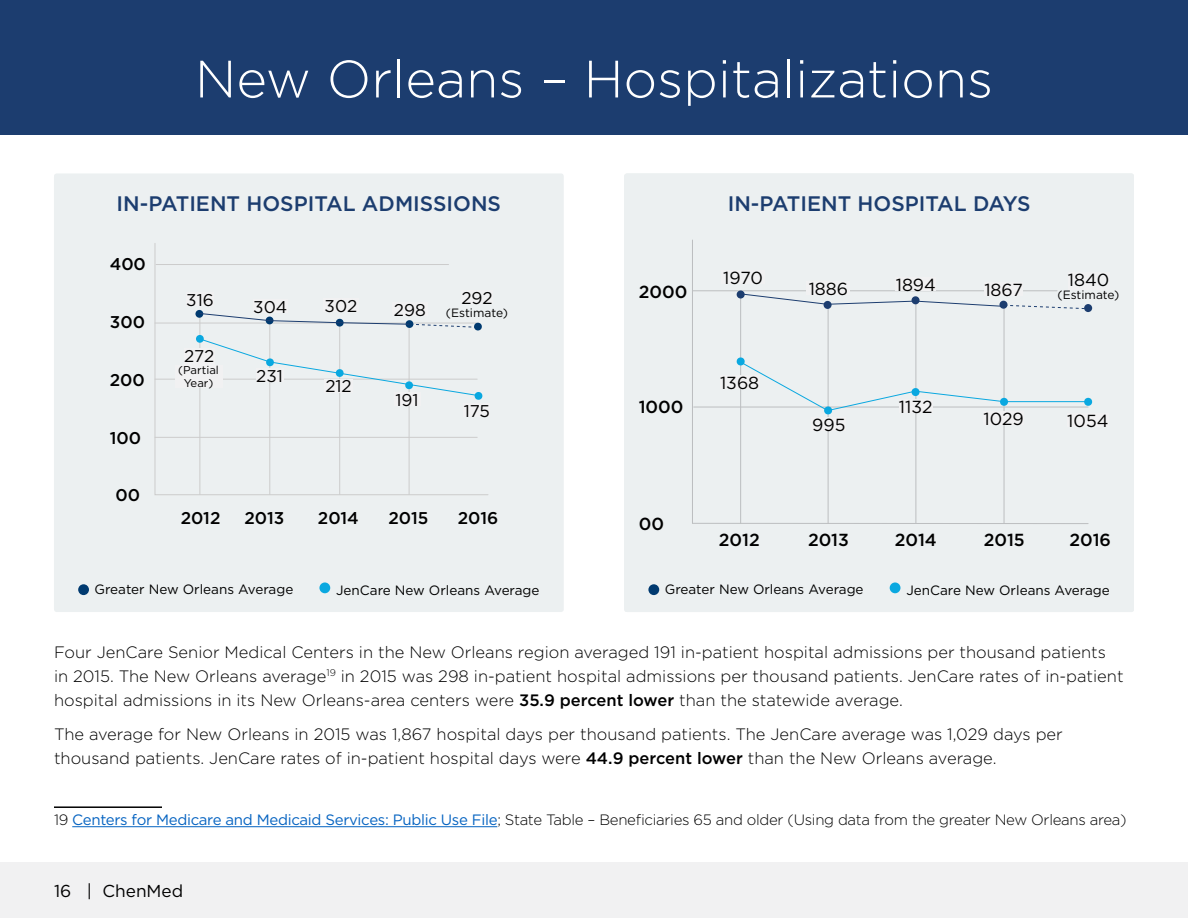
<style>
.page{position:relative;width:1188px;height:918px;background:#fff}
.page>*{position:absolute;margin:0;border:0;box-sizing:border-box;transform-origin:0 0}
.t1{font:300 52.5px "Gotham";color:#fff}
.t2{font:500 21px "Gotham";color:#1c3d6f}
.t3{font:17.4px "Gotham";color:#000}
.t4{font:500 17.4px "Gotham";color:#000}
.t5{font:17.25px "Gotham";color:#000}
.t6{font:500 16.95px "Gotham";color:#000}
.t7{font:16.95px "Gotham";color:#000}
.t8{font:300 16.5px/24px "Gotham";color:#000}
.t9{font:300 15px "Gotham";letter-spacing:-.02em;color:#000}
.t10{font:13.5px "Gotham";color:#000}
.t11{font:12px "Gotham";color:#000}
.t12{font:11.4px/13.6px "Gotham";color:#000;text-align:center}
.s1{font-weight:500}
.s2{font-weight:400;color:#0563c1}
</style>
<div class="page">
<div style="left:0;top:862px;width:1188px;height:56px;background:#f1f1f2"></div>
<div style="left:0;top:0;width:1188px;height:135px;background:#1c3d6f"></div>
<div style="left:54px;top:173px;width:510px;height:439px;background:#ecf0f1;border-radius:3px"></div>
<div style="left:624px;top:173px;width:510px;height:439px;background:#ecf0f1;border-radius:3px"></div>
<div style="left:78px;top:584px;width:11px;height:11px;background:#003a70;border-radius:50%"></div>
<div style="left:319px;top:582px;width:11px;height:11px;background:#0aa8e0;border-radius:50%"></div>
<div style="left:648px;top:584px;width:11px;height:11px;background:#003a70;border-radius:50%"></div>
<div style="left:890px;top:582px;width:10px;height:11px;background:#0aa8e0;border-radius:50%"></div>
<svg style="left:154px;top:243px;width:335px;height:252px"></svg>
<hr style="left:155px;top:379px;width:322px;height:1px;background:#ccc">
<hr style="left:155px;top:437px;width:322px;height:1px;background:#ccc">
<hr style="left:155px;top:323px;width:322px;height:1px;background:#ccc">
<hr style="left:200px;top:313px;width:1px;height:181px;background:#ccc">
<hr style="left:269px;top:320px;width:1px;height:174px;background:#ccc">
<hr style="left:339px;top:323px;width:1px;height:171px;background:#ccc">
<hr style="left:409px;top:323px;width:1px;height:171px;background:#ccc">
<div style="left:195px;top:310px;width:8px;height:8px;background:#003a70;border-radius:50%"></div>
<div style="left:186px;top:292px;width:28px;height:14px;background:#f1f1f2"></div>
<div style="left:253px;top:299px;width:34px;height:14px;background:#f1f1f2"></div>
<div style="left:323px;top:299px;width:36px;height:13px;background:#f1f1f2"></div>
<div style="left:392px;top:302px;width:36px;height:14px;background:#f1f1f2"></div>
<div style="left:461px;top:291px;width:32px;height:13px;background:#f1f1f2"></div>
<hr style="left:156px;top:264px;width:293px;height:1px;background:#ccc">
<svg style="left:196px;top:313px;width:287px;height:87px"></svg>
<div style="left:256px;top:369px;width:27px;height:13px;background:#f1f1f2"></div>
<div style="left:184px;top:348px;width:30px;height:17px;background:#f1f1f2"></div>
<div style="left:394px;top:392px;width:26px;height:14px;background:#f1f1f2"></div>
<div style="left:464px;top:403px;width:26px;height:14px;background:#f1f1f2"></div>
<div style="left:325px;top:379px;width:28px;height:13px;background:#f1f1f2"></div>
<div style="left:175px;top:365px;width:47px;height:22px;background:#f1f1f2"></div>
<svg style="left:692px;top:239px;width:397px;height:285px"></svg>
<hr style="left:692px;top:290px;width:365px;height:1px;background:#bcbec0">
<hr style="left:694px;top:407px;width:394px;height:1px;background:#bcbec0">
<hr style="left:828px;top:306px;width:1px;height:217px;background:#bcbec0">
<hr style="left:740px;top:293px;width:1px;height:230px;background:#bcbec0">
<hr style="left:916px;top:300px;width:1px;height:223px;background:#bcbec0">
<hr style="left:1004px;top:305px;width:1px;height:218px;background:#bcbec0">
<svg style="left:737px;top:290px;width:8px;height:9px"></svg>
<svg style="left:1084px;top:304px;width:8px;height:8px"></svg>
<div style="left:721px;top:270px;width:44px;height:14px;background:#f1f1f2"></div>
<div style="left:720px;top:375px;width:40px;height:14px;background:#f1f1f2"></div>
<div style="left:812px;top:417px;width:34px;height:14px;background:#f1f1f2"></div>
<div style="left:984px;top:411px;width:40px;height:14px;background:#f1f1f2"></div>
<div style="left:1067px;top:413px;width:41px;height:14px;background:#f1f1f2"></div>
<div style="left:807px;top:281px;width:43px;height:14px;background:#f1f1f2"></div>
<div style="left:896px;top:277px;width:40px;height:14px;background:#f1f1f2"></div>
<div style="left:984px;top:282px;width:39px;height:14px;background:#f1f1f2"></div>
<div style="left:1068px;top:272px;width:41px;height:18px;background:#f1f1f2"></div>
<svg style="left:736px;top:357px;width:357px;height:58px"></svg>
<svg style="left:739px;top:293px;width:352px;height:17px"></svg>
<hr style="left:54px;top:806px;width:108px;height:2px;background:#000">
<hr style="left:72px;top:826px;width:425px;height:1px;background:#0563c1">
<h1 class="t1" style="left:195px;top:46px;width:800px">New Orleans – Hospitalizations</h1>
<p class="t2" style="left:117px;top:190px;width:386px">IN-PATIENT HOSPITAL ADMISSIONS</p>
<p class="t2" style="left:728px;top:190px;width:304px">IN-PATIENT HOSPITAL DAYS</p>
<p class="t6" style="left:110px;top:253px;width:38px">400</p>
<p class="t6" style="left:110px;top:311px;width:37px">300</p>
<p class="t7" style="left:186px;top:289px;width:29px">316</p>
<p class="t7" style="left:184px;top:345px;width:32px">272</p>
<p class="t7" style="left:253px;top:296px;width:36px">304</p>
<p class="t7" style="left:325px;top:295px;width:34px">302</p>
<p class="t7" style="left:394px;top:299px;width:33px">298</p>
<p class="t7" style="left:461px;top:287px;width:33px">292</p>
<p class="t11" style="left:446px;top:305px;width:64px">(Estimate)</p>
<p class="t4" style="left:639px;top:281px;width:50px">2000</p>
<p class="t3" style="left:723px;top:267px;width:41px">1970</p>
<p class="t3" style="left:809px;top:277px;width:41px">1886</p>
<p class="t3" style="left:896px;top:274px;width:42px">1894</p>
<p class="t3" style="left:984px;top:279px;width:40px">1867</p>
<p class="t3" style="left:1068px;top:269px;width:43px">1840</p>
<p class="t11" style="left:1057px;top:287px;width:64px">(Estimate)</p>
<p class="t6" style="left:110px;top:369px;width:37px">200</p>
<p class="t6" style="left:110px;top:426px;width:33px">100</p>
<p class="t6" style="left:116px;top:484px;width:26px">00</p>
<p class="t12" style="left:178px;top:363px;width:42px">(Partial<br>Year)</p>
<p class="t7" style="left:256px;top:365px;width:28px">231</p>
<p class="t7" style="left:325px;top:376px;width:28px">212</p>
<p class="t7" style="left:395px;top:389px;width:25px">191</p>
<p class="t7" style="left:464px;top:400px;width:28px">175</p>
<p class="t6" style="left:181px;top:507px;width:41px">2012</p>
<p class="t6" style="left:244px;top:507px;width:41px">2013</p>
<p class="t6" style="left:318px;top:507px;width:42px">2014</p>
<p class="t6" style="left:388px;top:507px;width:41px">2015</p>
<p class="t6" style="left:458px;top:507px;width:42px">2016</p>
<p class="t4" style="left:639px;top:395px;width:46px">1000</p>
<p class="t4" style="left:639px;top:512px;width:27px">00</p>
<p class="t3" style="left:720px;top:372px;width:41px">1368</p>
<p class="t3" style="left:812px;top:413px;width:35px">995</p>
<p class="t3" style="left:899px;top:396px;width:35px">1132</p>
<p class="t3" style="left:984px;top:407px;width:42px">1029</p>
<p class="t3" style="left:1067px;top:410px;width:43px">1054</p>
<p class="t4" style="left:719px;top:528px;width:42px">2012</p>
<p class="t4" style="left:808px;top:528px;width:42px">2013</p>
<p class="t4" style="left:895px;top:528px;width:44px">2014</p>
<p class="t4" style="left:984px;top:528px;width:43px">2015</p>
<p class="t4" style="left:1069px;top:528px;width:43px">2016</p>
<p class="t10" style="left:95px;top:581px;width:200px">Greater New Orleans Average</p>
<p class="t10" style="left:336px;top:581px;width:205px">JenCare New Orleans Average</p>
<p class="t10" style="left:665px;top:581px;width:200px">Greater New Orleans Average</p>
<p class="t10" style="left:906px;top:581px;width:205px">JenCare New Orleans Average</p>
<p class="t8" style="left:54px;top:639px;width:1071px">Four JenCare Senior Medical Centers in the New Orleans region averaged 191 in-patient hospital admissions per thousand patients in 2015. The New Orleans average<sup>19</sup> in 2015 was 298 in-patient hospital admissions per thousand patients. JenCare rates of in-patient hospital admissions in its New Orleans-area centers were <span class="s1">35.9 percent lower</span> than the statewide average.</p>
<p class="t8" style="left:54px;top:722px;width:1010px">The average for New Orleans in 2015 was 1,867 hospital days per thousand patients. The JenCare average was 1,029 days per thousand patients. JenCare rates of in-patient hospital days were <span class="s1">44.9 percent lower</span> than the New Orleans average.</p>
<p class="t9" style="left:54px;top:810px;width:1074px">19 <span class="s2">Centers for Medicare and Medicaid Services: Public Use File</span>; State Table – Beneficiaries 65 and older (Using data from the greater New Orleans area)</p>
<p class="t5" style="left:54px;top:880px;width:131px">16 | ChenMed</p>
</div>
